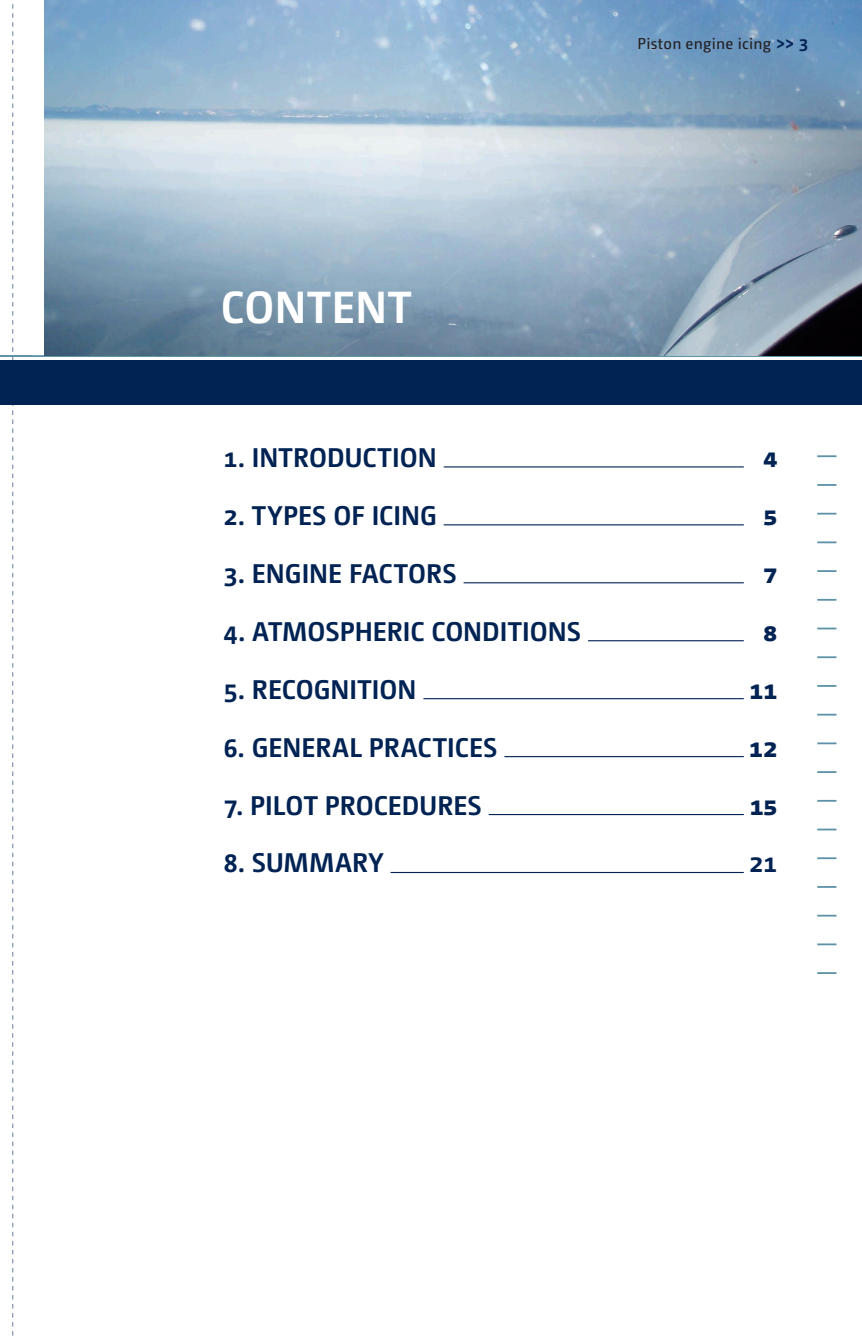
<style>
.page{position:relative;width:862px;height:1340px;background:#fff}
.page>*{position:absolute;margin:0;border:0;box-sizing:border-box;transform-origin:0 0}
.t1{font:700 45px "Camingo Dos Pro";letter-spacing:.01em;color:#fff}
.t2{font:700 27px "Camingo Dos Pro";color:#002354}
.t3{font:800 27px "Camingo Dos Pro";color:#002354}
.t4{font:15.75px "Camingo Dos Pro";letter-spacing:.015em;color:#231f20}
.s1{font-weight:700;font-size:18px;color:#002354}
</style>
<div class="page">
<svg style="left:12px;top:4px;width:1px;height:1332px"></svg>
<div style="left:0;top:360px;width:861px;height:45px;background:#002354"></div>
<hr style="left:0;top:355px;width:861px;height:2px;background:#5d91a7">
<hr style="left:816px;top:455px;width:20px;height:2px;background:#5d91a7">
<hr style="left:816px;top:484px;width:20px;height:2px;background:#5d91a7">
<svg style="left:817px;top:513px;width:19px;height:1px"></svg>
<hr style="left:816px;top:541px;width:20px;height:2px;background:#5d91a7">
<hr style="left:816px;top:570px;width:20px;height:2px;background:#5d91a7">
<svg style="left:817px;top:599px;width:19px;height:1px"></svg>
<hr style="left:816px;top:627px;width:20px;height:2px;background:#5d91a7">
<hr style="left:816px;top:656px;width:20px;height:2px;background:#5d91a7">
<hr style="left:816px;top:685px;width:20px;height:2px;background:#5d91a7">
<hr style="left:816px;top:713px;width:20px;height:2px;background:#5d91a7">
<hr style="left:816px;top:742px;width:20px;height:2px;background:#5d91a7">
<hr style="left:816px;top:771px;width:20px;height:2px;background:#5d91a7">
<svg style="left:817px;top:800px;width:19px;height:1px"></svg>
<hr style="left:816px;top:828px;width:20px;height:2px;background:#5d91a7">
<hr style="left:816px;top:857px;width:20px;height:2px;background:#5d91a7">
<svg style="left:817px;top:886px;width:19px;height:1px"></svg>
<hr style="left:816px;top:914px;width:20px;height:2px;background:#5d91a7">
<hr style="left:816px;top:943px;width:20px;height:2px;background:#5d91a7">
<hr style="left:816px;top:972px;width:20px;height:2px;background:#5d91a7">
<img style="left:45px;top:0;width:816px;height:355px">
<hr style="left:443px;top:466px;width:300px;height:1px;background:#002354">
<hr style="left:443px;top:524px;width:300px;height:1px;background:#002354">
<hr style="left:463px;top:582px;width:280px;height:1px;background:#002354">
<hr style="left:587px;top:640px;width:156px;height:1px;background:#002354">
<hr style="left:423px;top:698px;width:320px;height:1px;background:#002354">
<hr style="left:504px;top:756px;width:239px;height:1px;background:#002354">
<hr style="left:488px;top:814px;width:255px;height:1px;background:#002354">
<hr style="left:390px;top:872px;width:353px;height:1px;background:#002354">
<p class="t1" style="left:221px;top:280px;width:192px">CONTENT</p>
<p class="t4" style="left:637px;top:34px;width:172px">Piston engine icing <span class="s1">&gt;&gt; 3</span></p>
<p class="t2" style="left:223px;top:441px;width:215px">1. INTRODUCTION</p>
<p class="t3" style="left:762px;top:441px;width:16px">4</p>
<p class="t2" style="left:223px;top:499px;width:215px">2. TYPES OF ICING</p>
<p class="t3" style="left:762px;top:499px;width:16px">5</p>
<p class="t2" style="left:223px;top:557px;width:234px">3. ENGINE FACTORS</p>
<p class="t3" style="left:762px;top:556px;width:16px">7</p>
<p class="t2" style="left:223px;top:615px;width:359px">4. ATMOSPHERIC CONDITIONS</p>
<p class="t3" style="left:762px;top:614px;width:16px">8</p>
<p class="t2" style="left:223px;top:673px;width:194px">5. RECOGNITION</p>
<p class="t3" style="left:748px;top:672px;width:30px">11</p>
<p class="t2" style="left:223px;top:731px;width:275px">6. GENERAL PRACTICES</p>
<p class="t3" style="left:748px;top:730px;width:30px">12</p>
<p class="t2" style="left:223px;top:788px;width:260px">7. PILOT PROCEDURES</p>
<p class="t3" style="left:749px;top:788px;width:30px">15</p>
<p class="t2" style="left:223px;top:846px;width:161px">8. SUMMARY</p>
<p class="t2" style="left:748px;top:846px;width:30px">21</p>
</div>
